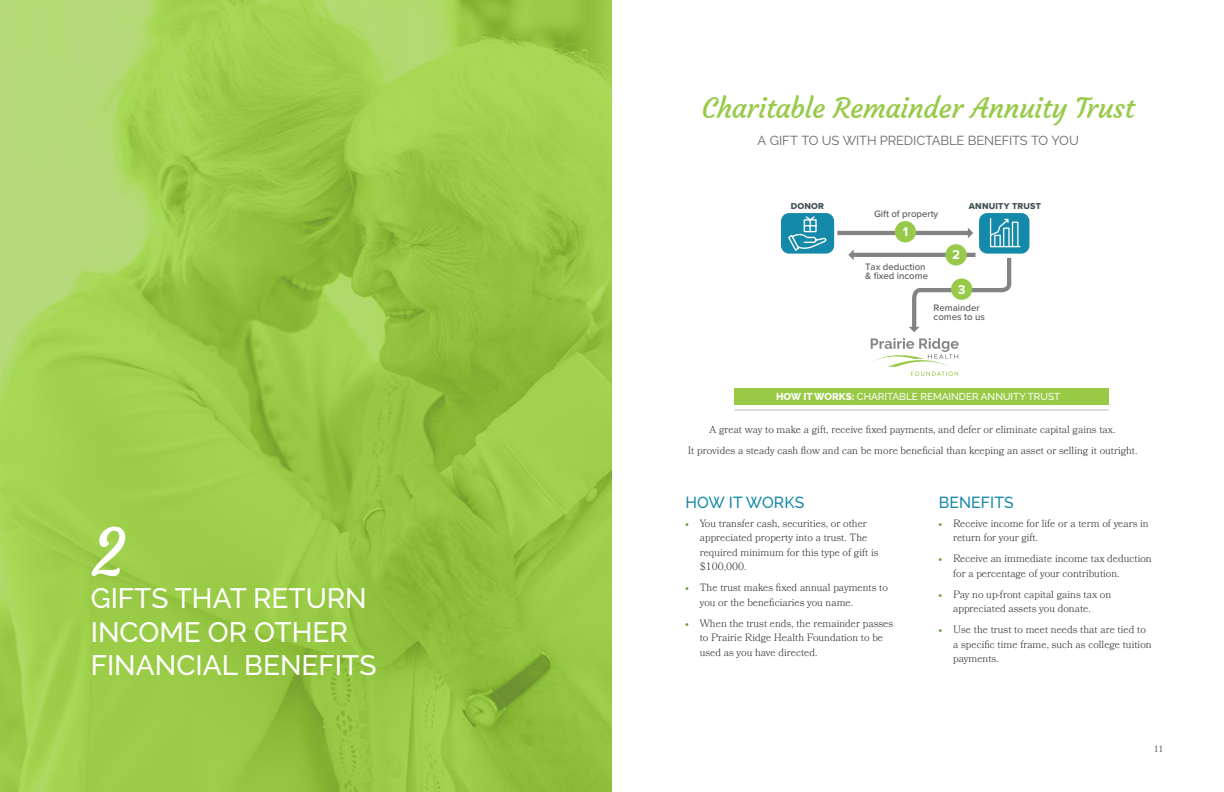
<style>
.page{position:relative;width:1224px;height:792px;background:#fff}
.page>*{position:absolute;margin:0;border:0;box-sizing:border-box;transform-origin:0 0}
.t1{font:65px "Courgette";color:#fff}
.t2{font:500 28px/33.6px "Raleway";color:#fff}
.SM-Headers-green{font:28px "Courgette";letter-spacing:-.01em;color:#97ca49}
.Subheaders-blue_caps{font:500 16px "Raleway";letter-spacing:.01em;color:#1589a9}
.t3{font:700 13.4px "Proxima Nova";color:#fff}
.Subheads-green-caps{font:13px "Raleway";letter-spacing:-.01em;color:#646669}
.Body_Copy{font:300 10.5px/14.5px "Bookmania";color:#231f20}
.t4{font:500 10px "Raleway";color:#fff}
.t5{font:500 9.7px/9.5px "Proxima Nova";color:#57585a}
.t6{font:9px "Bookmania";color:#646669}
.t7{font:8.9px "Proxima Nova Extrabld";letter-spacing:.02em;color:#414f56}
.s1{font-weight:800}
.s2{font-weight:700;color:#6a9e41}
</style>
<div class="page">
<img style="left:0;top:0;width:612px;height:792px">
<div style="left:781px;top:213px;width:53px;height:41px;background:#1589a9;border-radius:8px"></div>
<svg style="left:788px;top:216px;width:39px;height:35px"></svg>
<div style="left:979px;top:213px;width:50px;height:41px;background:#1589a9;border-radius:8px"></div>
<svg style="left:837px;top:218px;width:183px;height:114px"></svg>
<div style="left:734px;top:389px;width:375px;height:16px;background:#98ca45"></div>
<hr style="left:734px;top:410px;width:375px;height:1px;background:#bab8b9">
<svg style="left:871px;top:338px;width:88px;height:38px"></svg>
<p class="t1" style="left:91px;top:512px;width:36px">2</p>
<p class="t2" style="left:91px;top:581px;width:287px">GIFTS THAT RETURN<br>INCOME OR OTHER<br>FINANCIAL BENEFITS</p>
<p class="SM-Headers-green" style="left:702px;top:90px;width:434px">Charitable Remainder Annuity Trust</p>
<p class="Subheads-green-caps" style="left:758px;top:132px;width:323px">A GIFT TO US WITH PREDICTABLE BENEFITS TO YOU</p>
<p class="t7" style="left:791px;top:199px;width:35px">DONOR</p>
<p class="t7" style="left:969px;top:199px;width:74px">ANNUITY TRUST</p>
<p class="t5" style="left:874px;top:209px;width:66px">Gift of property</p>
<p class="t3" style="left:903px;top:222px;width:7px">1</p>
<p class="t5" style="left:865px;top:262px;width:64px">Tax deduction &amp; fixed income</p>
<p class="t3" style="left:952px;top:245px;width:9px">2</p>
<p class="t3" style="left:958px;top:279px;width:9px">3</p>
<p class="t5" style="left:934px;top:302px;width:53px">Remainder comes to us</p>
<p class="t4" style="left:776px;top:391px;width:286px"><span class="s1">HOW IT WORKS:</span> CHARITABLE REMAINDER ANNUITY TRUST</p>
<p class="Body_Copy" style="left:710px;top:422px;width:407px">A great way to make a gift, receive fixed payments, and defer or eliminate capital gains tax.</p>
<p class="Body_Copy" style="left:688px;top:443px;width:451px">It provides a steady cash flow and can be more beneficial than keeping an asset or selling it outright.</p>
<p class="Subheaders-blue_caps" style="left:685px;top:493px;width:121px">HOW IT WORKS</p>
<p class="Body_Copy" style="left:700px;top:516px;width:180px;text-indent:-14px"><span class="s2">•</span> You transfer cash, securities, or other appreciated property into a trust. The required minimum for this type of gift is $100,000.</p>
<p class="Body_Copy" style="left:700px;top:580px;width:190px;text-indent:-14px"><span class="s2">•</span> The trust makes fixed annual payments to you or the beneficiaries you name.</p>
<p class="Body_Copy" style="left:700px;top:616px;width:195px;text-indent:-14px"><span class="s2">•</span> When the trust ends, the remainder passes to Prairie Ridge Health Foundation to be used as you have directed.</p>
<p class="Subheaders-blue_caps" style="left:939px;top:493px;width:77px">BENEFITS</p>
<p class="Body_Copy" style="left:953px;top:516px;width:197px;text-indent:-14px"><span class="s2">•</span> Receive income for life or a term of years in return for your gift.</p>
<p class="Body_Copy" style="left:953px;top:551px;width:200px;text-indent:-14px"><span class="s2">•</span> Receive an immediate income tax deduction for a percentage of your contribution.</p>
<p class="Body_Copy" style="left:939px;top:587px;width:174px;text-align:center"><span class="s2">•</span> Pay no up-front capital gains tax on appreciated assets you donate.</p>
<p class="Body_Copy" style="left:953px;top:622px;width:200px;text-indent:-14px"><span class="s2">•</span> Use the trust to meet needs that are tied to a specific time frame, such as college tuition payments.</p>
<p class="t6" style="left:1154px;top:744px;width:11px">11</p>
</div>
